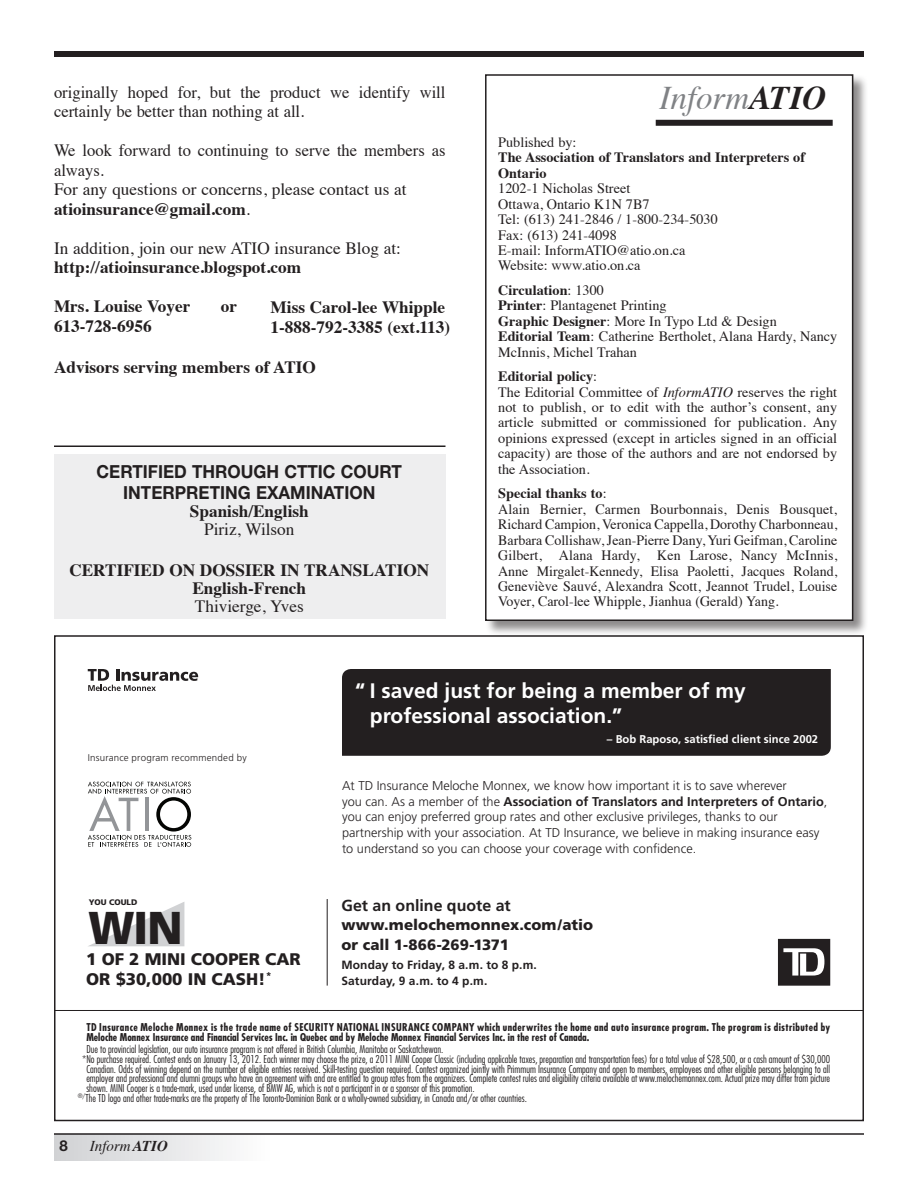
<style>
.page{position:relative;width:918px;height:1188px;background:#fff}
.page>*{position:absolute;margin:0;border:0;box-sizing:border-box;transform-origin:0 0}
.t1{font:900 46.05px "Frutiger";color:#231f20}
.t2{font:italic 33px "Times";color:#808285}
.t3{font:700 21px/25.5px "Frutiger";color:#fff}
.t4{font:700 18px/21px "Helvetica Neue";color:#231f20;text-align:center;scale:.95 1}
.t5{font:17.25px/19.5px "Times";color:#231f20;scale:.96 1}
.t6{font:700 17.25px/18px "Times";color:#231f20;text-align:center}
.t7{font:17.25px "Times";color:#231f20}
.t8{font:900 16.8px/20.2px "Frutiger";color:#231f20}
.t9{font:700 15.9px "Frutiger";color:#231f20}
.t10{font:900 15px/19.5px "Frutiger";letter-spacing:.01em;color:#231f20}
.t11{font:italic 15px "Times";color:#231f20}
.t12{font:700 15px "Helvetica Neue";color:#231f20}
.t13{font:14.25px/15.5px "Times";color:#231f20}
.t14{font:700 14.25px/15.5px "Times";color:#231f20}
.t15{font:300 12.75px/15.8px "Frutiger";color:#231f20}
.t16{font:700 12px/15.9px "Frutiger";letter-spacing:.01em;color:#231f20}
.t17{font:700 11.25px "Frutiger";color:#fff}
.t18{font:300 condensed 10.5px "Futura";color:#231f20}
.t19{font:700 condensed 10.5px/9.8px "Futura";letter-spacing:.035em;color:#231f20}
.t20{font:300 9.75px "Frutiger";letter-spacing:.02em;color:#231f20}
.t21{font:900 8.1px "Frutiger";color:#231f20}
.s1{font-weight:700}
.s2{font-weight:700;color:#231f20}
.s3{font-style:italic}
</style>
<div class="page">
<div style="left:54px;top:1134px;width:216px;height:27px;background:linear-gradient(to right,#d0d1d4,#fdfdfe)"></div>
<hr style="left:54px;top:446px;width:392px;height:1px;background:#231f20">
<hr style="left:54px;top:1133px;width:810px;height:2px;background:#231f20">
<div style="left:54px;top:455px;width:392px;height:164px;background:#eeeeef"></div>
<div style="left:54px;top:51px;width:810px;height:6px;background:#231f20"></div>
<div style="left:485px;top:75px;width:384px;height:562px;background:#231f20;opacity:.52"></div>
<div style="left:486px;top:75px;width:367px;height:545px;background:#fff"></div>
<div style="left:485px;top:74px;width:368px;height:547px;border:2px solid #231f20"></div>
<div style="left:656px;top:120px;width:177px;height:6px;background:#231f20"></div>
<svg style="left:778px;top:939px;width:52px;height:47px"></svg>
<hr style="left:54px;top:1010px;width:810px;height:1px;background:#231f20">
<hr style="left:327px;top:899px;width:1px;height:87px;background:#231f20">
<svg style="left:88px;top:782px;width:103px;height:65px"></svg>
<svg style="left:88px;top:669px;width:110px;height:22px"></svg>
<div style="left:342px;top:669px;width:489px;height:87px;background:#231f20"></div>
<svg style="left:89px;top:902px;width:95px;height:44px"></svg>
<h3 class="t5" style="left:54px;top:81px;width:409px">originally hoped for, but the product we identify will certainly be better than nothing at all.</h3>
<h3 class="t5" style="left:54px;top:139px;width:409px">We look forward to continuing to serve the members as always.<br>For any questions or concerns, please contact us at <span class="s1">atioinsurance@gmail.com</span>.</h3>
<h3 class="t7" style="left:54px;top:232px;width:348px">In addition, join our new ATIO insurance Blog at:</h3>
<h3 class="t6" style="left:54px;top:257px;width:249px">http://atioinsurance.blogspot.com</h3>
<h3 class="t6" style="left:54px;top:296px;width:138px">Mrs. Louise Voyer</h3>
<h3 class="t6" style="left:221px;top:296px;width:18px">or</h3>
<h3 class="t6" style="left:54px;top:315px;width:99px">613-728-6956</h3>
<h3 class="t6" style="left:54px;top:356px;width:264px">Advisors serving members of ATIO</h3>
<h3 class="t6" style="left:271px;top:295px;width:181px;line-height:20.2px;text-align:left">Miss Carol-lee Whipple<br>1-888-792-3385 (ext.113)</h3>
<h3 class="t4" style="left:97px;top:461px;width:323px">CERTIFIED THROUGH CTTIC COURT<br>INTERPRETING EXAMINATION</h3>
<h3 class="t6" style="left:190px;top:500px;width:120px">Spanish/English</h3>
<h3 class="t7" style="left:204px;top:513px;width:92px">Piriz, Wilson</h3>
<h3 class="t6" style="left:69px;top:560px;width:361px">CERTIFIED ON DOSSIER IN TRANSLATION<br>English-French</h3>
<h3 class="t7" style="left:195px;top:590px;width:110px">Thivierge, Yves</h3>
<h2 class="t2" style="left:660px;top:70px;width:168px">inform<span class="s2">ATIO</span></h2>
<h3 class="t13" style="left:498px;top:133px;width:80px">Published by:</h3>
<h3 class="t14" style="left:498px;top:148px;width:308px">The Association of Translators and Interpreters of<br>Ontario</h3>
<h3 class="t13" style="left:498px;top:179px;width:221px">1202-1 Nicholas Street<br>Ottawa, Ontario K1N 7B7<br>Tel: (613) 241-2846 / 1-800-234-5030<br>Fax: (613) 241-4098<br>E-mail: InformATIO@atio.on.ca<br>Website: www.atio.on.ca</h3>
<h3 class="t13" style="left:498px;top:281px;width:341px"><span class="s1">Circulation</span>: 1300<br><span class="s1">Printer</span>: Plantagenet Printing<br><span class="s1">Graphic Designer</span>: More In Typo Ltd &amp; Design<br><span class="s1">Editorial Team</span>: Catherine Bertholet, Alana Hardy, Nancy McInnis, Michel Trahan</h3>
<p class="t13" style="left:498px;top:367px;width:341px"><span class="s1">Editorial policy</span>:<br>The Editorial Committee of <span class="s3">InformATIO</span> reserves the right not to publish, or to edit with the author’s consent, any article submitted or commissioned for publication. Any opinions expressed (except in articles signed in an official capacity) are those of the authors and are not endorsed by the Association.</p>
<p class="t13" style="left:498px;top:485px;width:341px"><span class="s1">Special thanks to</span>:<br>Alain Bernier, Carmen Bourbonnais, Denis Bousquet, Richard Campion, Veronica Cappella, Dorothy Charbonneau, Barbara Collishaw, Jean-Pierre Dany, Yuri Geifman, Caroline Gilbert, Alana Hardy, Ken Larose, Nancy McInnis, Anne Mirgalet-Kennedy, Elisa Paoletti, Jacques Roland, Geneviève Sauvé, Alexandra Scott, Jeannot Trudel, Louise Voyer, Carol-lee Whipple, Jianhua (Gerald) Yang.</p>
<h3 class="t3" style="left:370px;top:678px;width:377px;text-indent:-15px">“ I saved just for being a member of my professional association.”</h3>
<p class="t20" style="left:88px;top:752px;width:160px">Insurance program recommended by</p>
<p class="t21" style="left:89px;top:897px;width:50px">YOU COULD</p>
<h1 class="t1" style="left:89px;top:900px;width:96px">WIN</h1>
<h3 class="t8" style="left:86px;top:949px;width:216px">1 OF 2 MINI COOPER CAR<br>OR $30,000 IN CASH!<sup>*</sup></h3>
<p class="t17" style="left:607px;top:732px;width:213px">– Bob Raposo, satisfied client since 2002</p>
<p class="t15" style="left:342px;top:778px;width:487px">At TD Insurance Meloche Monnex, we know how important it is to save wherever<br>you can. As a member of the <span class="s1">Association of Translators and Interpreters of Ontario</span>, you can enjoy preferred group rates and other exclusive privileges, thanks to our partnership with your association. At TD Insurance, we believe in making insurance easy to understand so you can choose your coverage with confidence.</p>
<h3 class="t9" style="left:341px;top:896px;width:171px">Get an online quote at</h3>
<h3 class="t10" style="left:341px;top:915px;width:253px">www.melochemonnex.com/atio or call 1-866-269-1371</h3>
<p class="t16" style="left:341px;top:957px;width:197px">Monday to Friday, 8 a.m. to 8 p.m.<br>Saturday, 9 a.m. to 4 p.m.</p>
<p class="t19" style="left:86px;top:1022px;width:745px">TD Insurance Meloche Monnex is the trade name of SECURITY NATIONAL INSURANCE COMPANY which underwrites the home and auto insurance program. The program is distributed by<br>Meloche Monnex Insurance and Financial Services Inc. in Quebec and by Meloche Monnex Financial Services Inc. in the rest of Canada.</p>
<p class="t18" style="left:86px;top:1043px;width:358px">Due to provincial legislation, our auto insurance program is not offered in British Columbia, Manitoba or Saskatchewan.</p>
<p class="t18" style="left:82px;top:1052px;width:750px">*No purchase required. Contest ends on January 13, 2012. Each winner may choose the prize, a 2011 MINI Cooper Classic (including applicable taxes, preparation and transportation fees) for a total value of $28,500, or a cash amount of $30,000</p>
<p class="t18" style="left:86px;top:1062px;width:745px">Canadian. Odds of winning depend on the number of eligible entries received. Skill-testing question required. Contest organized jointly with Primmum Insurance Company and open to members, employees and other eligible persons belonging to all</p>
<p class="t18" style="left:86px;top:1072px;width:745px">employer and professional and alumni groups who have an agreement with and are entitled to group rates from the organizers. Complete contest rules and eligibility criteria available at www.melochemonnex.com. Actual prize may differ from picture</p>
<p class="t18" style="left:86px;top:1082px;width:390px">shown. MINI Cooper is a trade-mark, used under license, of BMW AG, which is not a participant in or a sponsor of this promotion.</p>
<p class="t18" style="left:78px;top:1091px;width:451px"><sup>®/</sup>The TD logo and other trade-marks are the property of The Toronto-Dominion Bank or a wholly-owned subsidiary, in Canada and/or other countries.</p>
<h3 class="t12" style="left:60px;top:1136px;width:10px">8</h3>
<h3 class="t11" style="left:90px;top:1133px;width:80px">Inform <span class="s1">ATIO</span></h3>
</div>
